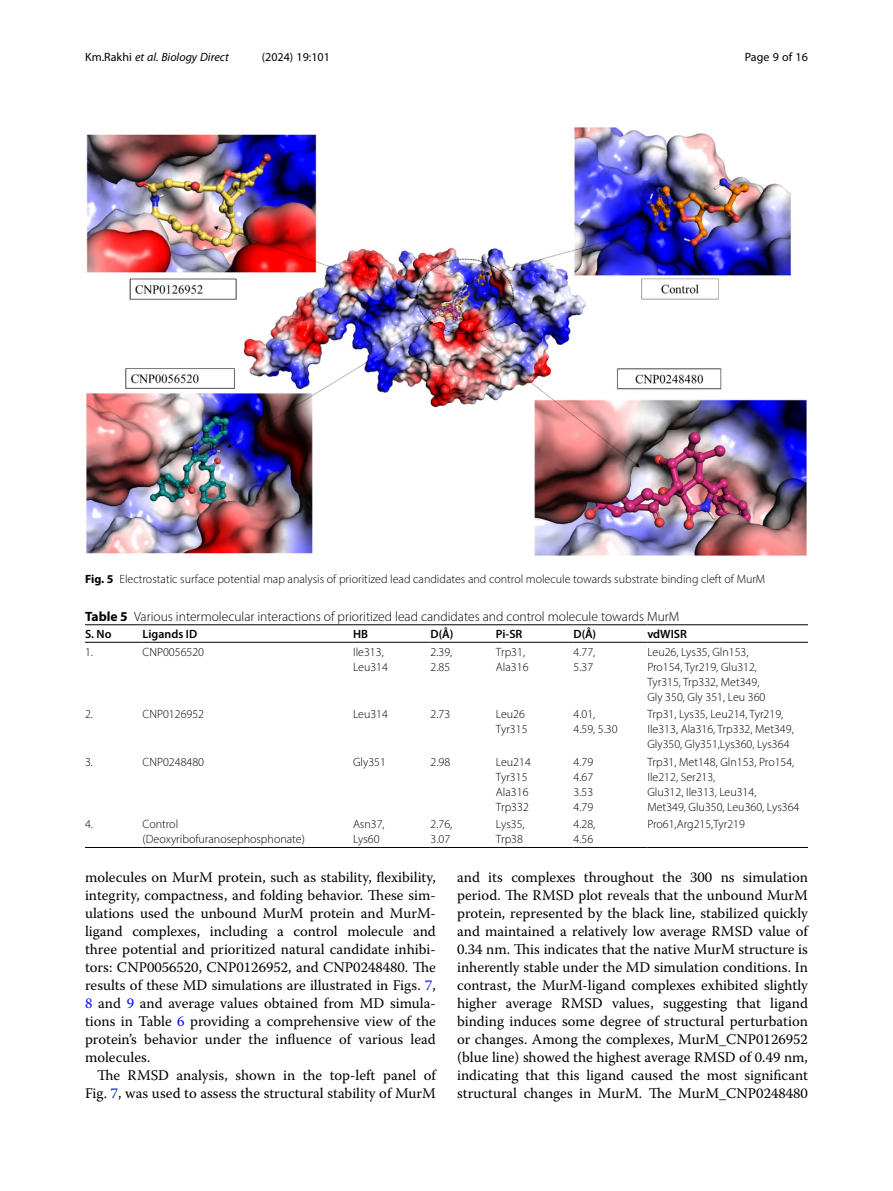
<style>
.page{position:relative;width:893px;height:1191px;background:#fff}
.page>*{position:absolute;margin:0;border:0;box-sizing:border-box;transform-origin:0 0}
.Body_Text_Indent{font:14.7px/18px "Warnock Pro";color:#000;text-align:right}
.Body_Text{font:14.7px/18px "Warnock Pro";color:#000;text-align:justify}
.Table_Caption{font:300 13.5px "Myriad Pro";color:#000}
.Table_Body{font:300 12px/15px "Myriad Pro";color:#000}
.Figure_Caption{font:300 12px "Myriad Pro";color:#000}
.Table_Head{font:600 12px "Myriad Pro";color:#000}
.t1{font:italic 12px "Myriad Pro";color:#000}
.t2{font:12px "Myriad Pro";color:#000}
.s1{font-style:normal}
.s2{font-weight:700}
.s3{color:#00f}
</style>
<div class="page">
<img style="left:86px;top:127px;width:721px;height:429px">
<hr style="left:85px;top:642px;width:58px;height:1px;background:#000">
<hr style="left:143px;top:624px;width:210px;height:1px;background:#000">
<hr style="left:143px;top:642px;width:210px;height:1px;background:#000">
<hr style="left:353px;top:624px;width:78px;height:1px;background:#000">
<hr style="left:353px;top:642px;width:78px;height:1px;background:#000">
<hr style="left:431px;top:624px;width:65px;height:1px;background:#000">
<hr style="left:431px;top:642px;width:65px;height:1px;background:#000">
<hr style="left:496px;top:624px;width:77px;height:1px;background:#000">
<hr style="left:496px;top:642px;width:77px;height:1px;background:#000">
<hr style="left:573px;top:624px;width:74px;height:1px;background:#000">
<hr style="left:573px;top:642px;width:74px;height:1px;background:#000">
<hr style="left:647px;top:624px;width:161px;height:1px;background:#000">
<hr style="left:647px;top:642px;width:161px;height:1px;background:#000">
<hr style="left:85px;top:847px;width:58px;height:1px;background:#000">
<hr style="left:143px;top:847px;width:210px;height:1px;background:#000">
<hr style="left:353px;top:847px;width:78px;height:1px;background:#000">
<hr style="left:431px;top:847px;width:65px;height:1px;background:#000">
<hr style="left:496px;top:847px;width:77px;height:1px;background:#000">
<hr style="left:573px;top:847px;width:74px;height:1px;background:#000">
<hr style="left:647px;top:847px;width:161px;height:1px;background:#000">
<hr style="left:85px;top:624px;width:58px;height:1px;background:#000">
<p class="t1" style="left:85px;top:50px;width:145px"><span class="s1">Km.Rakhi</span> et al. Biology Direct</p>
<p class="t2" style="left:262px;top:50px;width:70px">(2024) 19:101</p>
<p class="t2" style="left:745px;top:50px;width:65px">Page 9 of 16</p>
<p class="Figure_Caption" style="left:85px;top:572px;width:682px"><span class="s2">Fig. 5</span> Electrostatic surface potential map analysis of prioritized lead candidates and control molecule towards substrate binding cleft of MurM</p>
<p class="Table_Caption" style="left:85px;top:608px;width:596px"><span class="s2">Table 5</span> Various intermolecular interactions of prioritized lead candidates and control molecule towards MurM</p>
<p class="Table_Head" style="left:85px;top:626px;width:28px">S. No</p>
<p class="Table_Head" style="left:143px;top:626px;width:56px">Ligands ID</p>
<p class="Table_Head" style="left:353px;top:626px;width:16px">HB</p>
<p class="Table_Head" style="left:431px;top:626px;width:24px">D(Å)</p>
<p class="Table_Head" style="left:496px;top:626px;width:28px">Pi-SR</p>
<p class="Table_Head" style="left:573px;top:626px;width:24px">D(Å)</p>
<p class="Table_Head" style="left:647px;top:626px;width:41px">vdWISR</p>
<p class="Table_Body" style="left:85px;top:644px;width:9px">1.</p>
<p class="Table_Body" style="left:143px;top:644px;width:63px">CNP0056520</p>
<p class="Table_Body" style="left:353px;top:644px;width:32px">Ile313,</p>
<p class="Table_Body" style="left:353px;top:659px;width:36px">Leu314</p>
<p class="Table_Body" style="left:647px;top:644px;width:103px">Leu26, Lys35, Gln153,</p>
<p class="Table_Body" style="left:647px;top:659px;width:111px">Pro154, Tyr219, Glu312,</p>
<p class="Table_Body" style="left:647px;top:674px;width:114px">Tyr315, Trp332, Met349,</p>
<p class="Table_Body" style="left:647px;top:689px;width:120px">Gly 350, Gly 351, Leu 360</p>
<p class="Table_Body" style="left:496px;top:644px;width:31px">Trp31,</p>
<p class="Table_Body" style="left:496px;top:659px;width:34px">Ala316</p>
<p class="Table_Body" style="left:431px;top:644px;width:23px">2.39,</p>
<p class="Table_Body" style="left:431px;top:659px;width:21px">2.85</p>
<p class="Table_Body" style="left:573px;top:644px;width:23px">4.77,</p>
<p class="Table_Body" style="left:573px;top:659px;width:21px">5.37</p>
<p class="Table_Body" style="left:85px;top:706px;width:9px">2.</p>
<p class="Table_Body" style="left:143px;top:706px;width:63px">CNP0126952</p>
<p class="Table_Body" style="left:353px;top:706px;width:36px">Leu314</p>
<p class="Table_Body" style="left:431px;top:706px;width:21px">2.73</p>
<p class="Table_Body" style="left:496px;top:706px;width:31px">Leu26</p>
<p class="Table_Body" style="left:496px;top:721px;width:33px">Tyr315</p>
<p class="Table_Body" style="left:573px;top:706px;width:23px">4.01,</p>
<p class="Table_Body" style="left:573px;top:721px;width:46px">4.59, 5.30</p>
<p class="Table_Body" style="left:647px;top:706px;width:148px">Trp31, Lys35, Leu214, Tyr219,<br>Ile313, Ala316, Trp332, Met349,<br>Gly350, Gly351,Lys360, Lys364</p>
<p class="Table_Body" style="left:85px;top:754px;width:9px">3.</p>
<p class="Table_Body" style="left:143px;top:754px;width:63px">CNP0248480</p>
<p class="Table_Body" style="left:353px;top:754px;width:34px">Gly351</p>
<p class="Table_Body" style="left:431px;top:754px;width:21px">2.98</p>
<p class="Table_Body" style="left:496px;top:754px;width:36px">Leu214</p>
<p class="Table_Body" style="left:496px;top:769px;width:33px">Tyr315</p>
<p class="Table_Body" style="left:496px;top:784px;width:34px">Ala316</p>
<p class="Table_Body" style="left:496px;top:799px;width:34px">Trp332</p>
<p class="Table_Body" style="left:573px;top:754px;width:21px">4.79</p>
<p class="Table_Body" style="left:573px;top:769px;width:21px">4.67</p>
<p class="Table_Body" style="left:573px;top:784px;width:21px">3.53</p>
<p class="Table_Body" style="left:573px;top:799px;width:21px">4.79</p>
<p class="Table_Body" style="left:647px;top:754px;width:148px">Trp31, Met148, Gln153, Pro154,<br>Ile212, Ser213,</p>
<p class="Table_Body" style="left:647px;top:784px;width:111px">Glu312, Ile313, Leu314,</p>
<p class="Table_Body" style="left:647px;top:799px;width:154px">Met349, Glu350, Leu360, Lys364</p>
<p class="Table_Body" style="left:85px;top:816px;width:9px">4.</p>
<p class="Table_Body" style="left:143px;top:816px;width:37px">Control</p>
<p class="Table_Body" style="left:143px;top:831px;width:164px">(Deoxyribofuranosephosphonate)</p>
<p class="Table_Body" style="left:353px;top:816px;width:33px">Asn37,</p>
<p class="Table_Body" style="left:353px;top:831px;width:28px">Lys60</p>
<p class="Table_Body" style="left:431px;top:816px;width:23px">2.76,</p>
<p class="Table_Body" style="left:431px;top:831px;width:21px">3.07</p>
<p class="Table_Body" style="left:496px;top:816px;width:30px">Lys35,</p>
<p class="Table_Body" style="left:496px;top:831px;width:29px">Trp38</p>
<p class="Table_Body" style="left:573px;top:816px;width:23px">4.28,</p>
<p class="Table_Body" style="left:573px;top:831px;width:21px">4.56</p>
<p class="Table_Body" style="left:647px;top:816px;width:99px">Pro61,Arg215,Tyr219</p>
<p class="Body_Text" style="left:85px;top:868px;width:352px">molecules on MurM protein, such as stability, flexibility, integrity, compactness, and folding behavior. These sim&shy;ulations used the unbound MurM protein and MurM&shy;ligand complexes, including a control molecule and three potential and prioritized natural candidate inhibi&shy;tors: CNP0056520, CNP0126952, and CNP0248480. The results of these MD simulations are illustrated in Figs. <span class="s3">7</span>, <span class="s3">8</span> and <span class="s3">9</span> and average values obtained from MD simula&shy;tions in Table <span class="s3">6</span> providing a comprehensive view of the protein’s behavior under the influence of various lead molecules.</p>
<p class="Body_Text_Indent" style="left:85px;top:1066px;width:352px">The RMSD analysis, shown in the top-left panel of<br>Fig. <span class="s3">7</span>, was used to assess the structural stability of MurM</p>
<p class="Body_Text_Indent" style="left:457px;top:868px;width:352px;text-align:justify">and its complexes throughout the 300 ns simulation period. The RMSD plot reveals that the unbound MurM protein, represented by the black line, stabilized quickly and maintained a relatively low average RMSD value of 0.34 nm. This indicates that the native MurM structure is inherently stable under the MD simulation conditions. In contrast, the MurM-ligand complexes exhibited slightly higher average RMSD values, suggesting that ligand binding induces some degree of structural perturbation or changes. Among the complexes, MurM_CNP0126952 (blue line) showed the highest average RMSD of 0.49 nm, indicating that this ligand caused the most significant structural changes in MurM. The MurM_CNP0248480</p>
</div>
